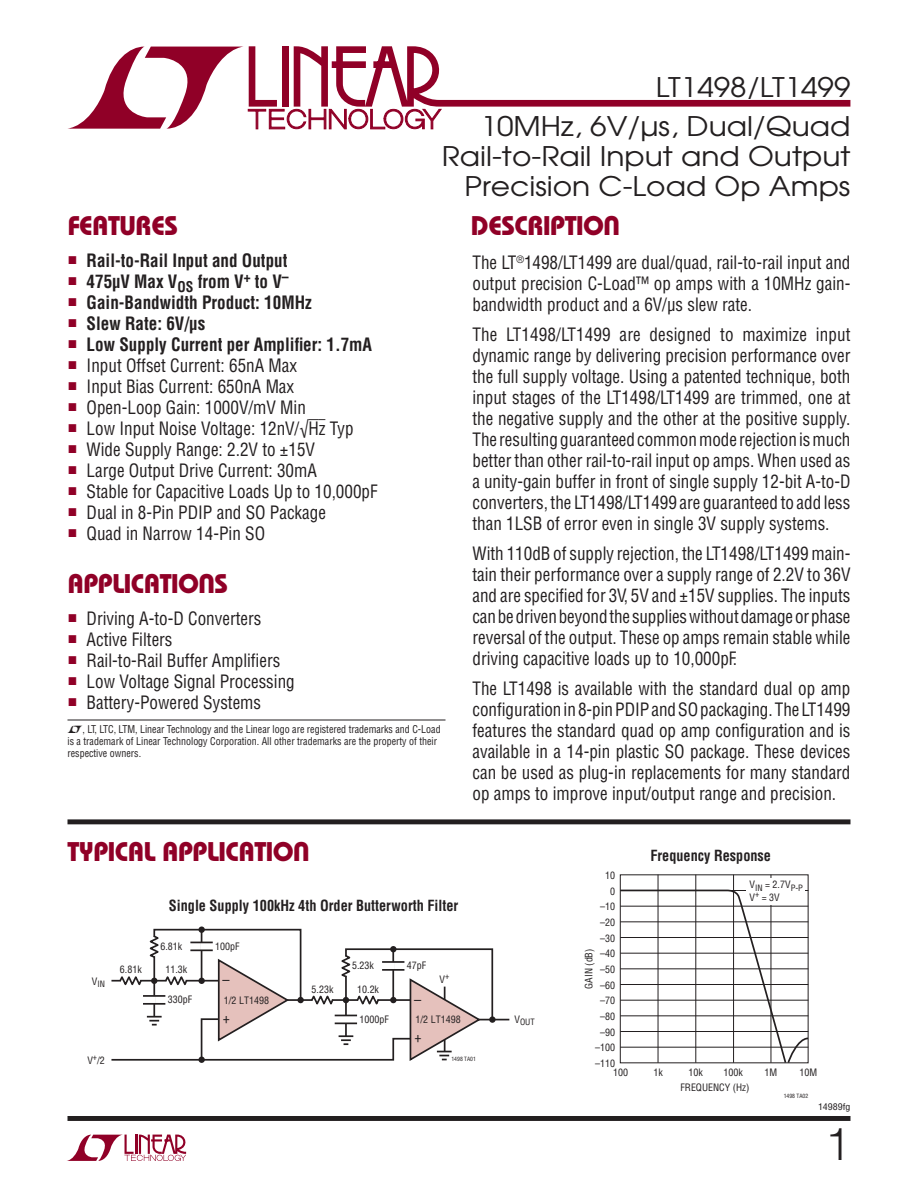
<style>
.page{position:relative;width:918px;height:1188px;background:#fff}
.page>*{position:absolute;margin:0;border:0;box-sizing:border-box;transform-origin:0 0}
.t1{font:300 45px "Helvetica";color:#231f20}
.t2{font:27px/30px "Avant Garde";color:#231f20;text-align:right;scale:1.1 1}
.t3{font:27px "Linear Bauhaus";letter-spacing:-.02em;color:#900027}
.t4{font:18px/21px "Linear Helv Cond";color:#231f20;text-align:justify;scale:.95 1}
.t5{font:700 18px "Linear Helv Cond";color:#231f20;scale:.95 1}
.t6{font:700 15px "Linear Helv Cond";color:#231f20;scale:.95 1}
.t7{font:10.5px/12px "Linear Helv Cond";color:#231f20;scale:.95 1}
.t8{font:10.05px/15.8px "Linear Helv Cond";color:#231f20}
.t9{font:9px "Linear Helv Cond";color:#231f20;scale:1.1 1}
.t10{font:8.55px "Linear Helv Cond";color:#231f20}
.t11{font:5.7px "Linear Helv Cond";color:#231f20}
.s1{font-family:"Linear Helv Cond Ovr"}
</style>
<div class="page">
<div style="left:68px;top:1116px;width:782px;height:5px;background:#231f20"></div>
<svg style="left:67px;top:1135px;width:119px;height:26px"></svg>
<svg style="left:68px;top:46px;width:782px;height:83px"></svg>
<div style="left:68px;top:819px;width:782px;height:5px;background:#231f20"></div>
<hr style="left:68px;top:720px;width:378px;height:1px;background:#231f20">
<hr style="left:468px;top:1019px;width:41px;height:1px;background:#231f20">
<hr style="left:658px;top:875px;width:1px;height:188px;background:#231f20">
<hr style="left:696px;top:875px;width:1px;height:188px;background:#231f20">
<hr style="left:733px;top:875px;width:1px;height:188px;background:#231f20">
<hr style="left:771px;top:875px;width:1px;height:188px;background:#231f20">
<svg style="left:619px;top:889px;width:190px;height:175px"></svg>
<div style="left:746px;top:878px;width:59px;height:26px;background:#fff"></div>
<svg style="left:111px;top:928px;width:383px;height:135px"></svg>
<h2 class="t2" style="left:656px;top:73px;width:178px">LT1498/LT1499</h2>
<h2 class="t3" style="left:68px;top:215px;width:112px">FEATURES</h2>
<h2 class="t2" style="left:442px;top:112px;width:373px">10MHz, 6V/µs, Dual/Quad<br>Rail-to-Rail Input and Output<br>Precision C-Load Op Amps</h2>
<h2 class="t3" style="left:471px;top:216px;width:151px">DESCRIPTION</h2>
<p class="t5" style="left:69px;top:254px;width:232px"><sup>■</sup> Rail-to-Rail Input and Output</p>
<p class="t5" style="left:69px;top:275px;width:233px"><sup>■</sup> 475μV Max V<sub>OS</sub> from V<sup>+</sup> to V<sup>–</sup></p>
<p class="t5" style="left:69px;top:296px;width:257px"><sup>■</sup> Gain-Bandwidth Product: 10MHz</p>
<p class="t5" style="left:69px;top:317px;width:145px"><sup>■</sup> Slew Rate: 6V/μs</p>
<p class="t5" style="left:69px;top:338px;width:321px"><sup>■</sup> Low Supply Current per Amplifier: 1.7mA</p>
<p class="t4" style="left:69px;top:358px;width:242px"><sup>■</sup> Input Offset Current: 65nA Max</p>
<p class="t4" style="left:69px;top:379px;width:239px"><sup>■</sup> Input Bias Current: 650nA Max</p>
<p class="t4" style="left:69px;top:400px;width:251px"><sup>■</sup> Open-Loop Gain: 1000V/mV Min</p>
<p class="t4" style="left:69px;top:421px;width:301px"><sup>■</sup> Low Input Noise Voltage: 12nV/√<span class="s1">Hz</span> Typ</p>
<p class="t4" style="left:69px;top:442px;width:261px"><sup>■</sup> Wide Supply Range: 2.2V to ±15V</p>
<p class="t4" style="left:69px;top:463px;width:263px"><sup>■</sup> Large Output Drive Current: 30mA</p>
<p class="t4" style="left:69px;top:484px;width:327px"><sup>■</sup> Stable for Capacitive Loads Up to 10,000pF</p>
<p class="t4" style="left:69px;top:505px;width:272px"><sup>■</sup> Dual in 8-Pin PDIP and SO Package</p>
<p class="t4" style="left:69px;top:526px;width:208px"><sup>■</sup> Quad in Narrow 14-Pin SO</p>
<h2 class="t3" style="left:68px;top:574px;width:162px">APPLICATIONS</h2>
<p class="t4" style="left:69px;top:611px;width:204px"><sup>■</sup> Driving A-to-D Converters</p>
<p class="t4" style="left:69px;top:632px;width:111px"><sup>■</sup> Active Filters</p>
<p class="t4" style="left:69px;top:653px;width:224px"><sup>■</sup> Rail-to-Rail Buffer Amplifiers</p>
<p class="t4" style="left:69px;top:674px;width:240px"><sup>■</sup> Low Voltage Signal Processing</p>
<p class="t4" style="left:69px;top:695px;width:204px"><sup>■</sup> Battery-Powered Systems</p>
<p class="t7" style="left:68px;top:725px;width:394px;text-indent:15px">, LT, LTC, LTM, Linear Technology and the Linear logo are registered trademarks and C-Load is a trademark of Linear Technology Corporation. All other trademarks are the property of their respective owners.</p>
<p class="t4" style="left:472px;top:254px;width:399px">The LT<sup>®</sup>1498/LT1499 are dual/quad, rail-to-rail input and output precision C-Load™ op amps with a 10MHz gain&shy;bandwidth product and a 6V/μs slew rate.</p>
<p class="t4" style="left:472px;top:326px;width:399px">The LT1498/LT1499 are designed to maximize input dynamic range by delivering precision performance over the full supply voltage. Using a patented technique, both input stages of the LT1498/LT1499 are trimmed, one at the negative supply and the other at the positive supply.<br>The resulting guaranteed common mode rejection is much better than other rail-to-rail input op amps. When used as a unity-gain buffer in front of single supply 12-bit A-to-D converters, the LT1498/LT1499 are guaranteed to add less than 1LSB of error even in single 3V supply systems.</p>
<p class="t4" style="left:472px;top:545px;width:399px">With 110dB of supply rejection, the LT1498/LT1499 main&shy;tain their performance over a supply range of 2.2V to 36V and are specified for 3V, 5V and ±15V supplies. The inputs can be driven beyond the supplies without damage or phase reversal of the output. These op amps remain stable while driving capacitive loads up to 10,000pF.</p>
<p class="t4" style="left:472px;top:680px;width:399px">The LT1498 is available with the standard dual op amp configuration in 8-pin PDIP and SO packaging. The LT1499 features the standard quad op amp configuration and is available in a 14-pin plastic SO package. These devices can be used as plug-in replacements for many standard op amps to improve input/output range and precision.</p>
<h2 class="t3" style="left:68px;top:842px;width:244px">TYPICAL APPLICATION</h2>
<p class="t6" style="left:169px;top:900px;width:306px">Single Supply 100kHz 4th Order Butterworth Filter</p>
<p class="t10" style="left:92px;top:981px;width:15px"><sup>V</sup>IN</p>
<p class="t8" style="left:160px;top:940px;width:23px">6.81k</p>
<p class="t8" style="left:120px;top:963px;width:23px">6.81k</p>
<p class="t8" style="left:166px;top:963px;width:23px">11.3k</p>
<p class="t8" style="left:215px;top:940px;width:26px">100pF</p>
<p class="t8" style="left:352px;top:959px;width:23px">5.23k</p>
<p class="t8" style="left:407px;top:959px;width:21px">47pF</p>
<p class="t8" style="left:312px;top:982px;width:23px">5.23k</p>
<p class="t8" style="left:357px;top:982px;width:23px">10.2k</p>
<p class="t8" style="left:440px;top:973px;width:11px">V<sup>+</sup></p>
<p class="t8" style="left:605px;top:869px;width:11px">10</p>
<p class="t8" style="left:610px;top:884px;width:6px">0</p>
<p class="t8" style="left:600px;top:900px;width:16px">–10</p>
<p class="t8" style="left:600px;top:916px;width:16px">–20</p>
<p class="t8" style="left:600px;top:931px;width:16px">–30</p>
<p class="t8" style="left:582px;top:989px;width:42px;rotate:-90deg">GAIN (dB)</p>
<p class="t8" style="left:600px;top:947px;width:16px">–40</p>
<p class="t8" style="left:600px;top:963px;width:16px">–50</p>
<p class="t8" style="left:600px;top:978px;width:16px">–60</p>
<p class="t6" style="left:650px;top:851px;width:129px">Frequency Response</p>
<p class="t8" style="left:750px;top:880px;width:55px;line-height:12.9px">V<sub>IN</sub> = 2.7V<sub>P-P<br></sub>V<sup>+</sup> = 3V</p>
<p class="t8" style="left:87px;top:1054px;width:19px">V<sup>+</sup>/2</p>
<p class="t8" style="left:168px;top:993px;width:26px">330pF</p>
<p class="t8" style="left:224px;top:994px;width:47px">1/2 LT1498</p>
<p class="t8" style="left:360px;top:1013px;width:31px">1000pF</p>
<p class="t8" style="left:416px;top:1013px;width:47px">1/2 LT1498</p>
<p class="t11" style="left:451px;top:1057px;width:26px">1498 TA01</p>
<p class="t10" style="left:514px;top:1019px;width:22px"><sup>V</sup>OUT</p>
<p class="t8" style="left:600px;top:994px;width:16px">–70</p>
<p class="t8" style="left:600px;top:1025px;width:16px">–90</p>
<p class="t8" style="left:600px;top:1010px;width:16px">–80</p>
<p class="t8" style="left:595px;top:1041px;width:21px">–100 –110</p>
<p class="t8" style="left:613px;top:1066px;width:16px">100</p>
<p class="t8" style="left:653px;top:1066px;width:11px">1k</p>
<p class="t8" style="left:689px;top:1066px;width:16px">10k</p>
<p class="t8" style="left:724px;top:1066px;width:21px">100k</p>
<p class="t8" style="left:800px;top:1066px;width:19px">10M</p>
<p class="t8" style="left:764px;top:1066px;width:14px">1M</p>
<p class="t8" style="left:680px;top:1081px;width:70px">FREQUENCY (Hz)</p>
<p class="t11" style="left:784px;top:1094px;width:26px">1498 TA02</p>
<p class="t9" style="left:818px;top:1104px;width:31px">14989fg</p>
<h1 class="t1" style="left:825px;top:1121px;width:27px">1</h1>
</div>
